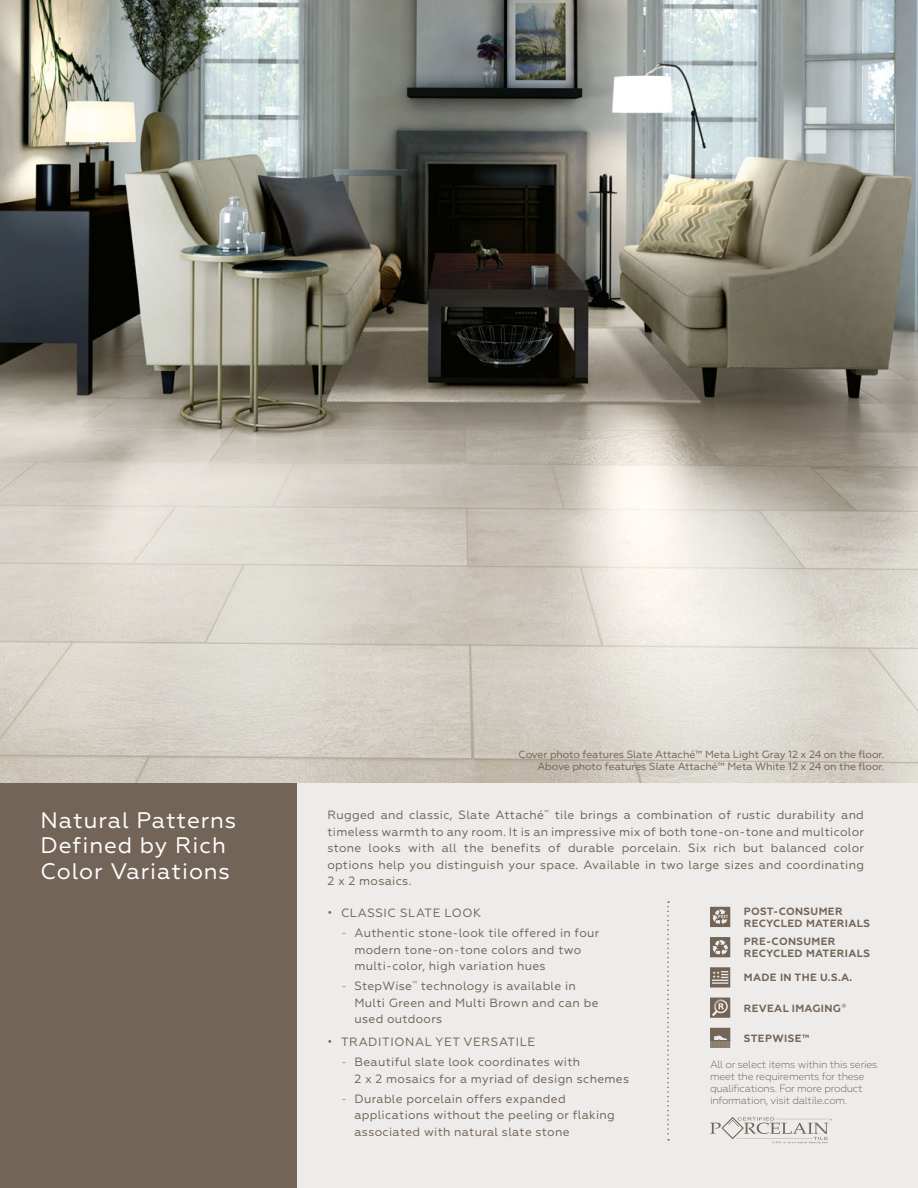
<style>
.page{position:relative;width:918px;height:1188px;background:#fff}
.page>*{position:absolute;margin:0;border:0;box-sizing:border-box;transform-origin:0 0}
.t1{font:22.5px/25.5px "Geometria";letter-spacing:.04em;color:#fff}
.t2{font:12px/16.5px "Geometria";letter-spacing:.025em;color:#726457}
.t3{font:12px "Geometria";letter-spacing:.05em;color:#726457}
.t4{font:300 10.5px/12px "Geometria";letter-spacing:-.025em;color:#726457}
.t5{font:10.5px/12px "Geometria";letter-spacing:-.01em;color:#726457;text-align:right}
.t6{font:700 10.5px/12px "Geometria";letter-spacing:.035em;color:#726457}
.s1{font-weight:300}
</style>
<div class="page">
<img style="left:0;top:0;width:918px;height:783px">
<div style="left:297px;top:783px;width:621px;height:405px;background:#eeecea"></div>
<div style="left:0;top:783px;width:297px;height:405px;background:#726457"></div>
<svg style="left:710px;top:907px;width:20px;height:20px"></svg>
<svg style="left:710px;top:937px;width:20px;height:20px"></svg>
<svg style="left:710px;top:967px;width:20px;height:21px"></svg>
<svg style="left:710px;top:998px;width:20px;height:20px"></svg>
<svg style="left:710px;top:1028px;width:21px;height:20px"></svg>
<svg style="left:667px;top:901px;width:2px;height:240px"></svg>
<svg style="left:710px;top:1117px;width:122px;height:27px"></svg>
<h1 class="t1" style="left:40px;top:807px;width:197px">Natural Patterns<br>Defined by Rich<br>Color Variations</h1>
<p class="t5" style="left:519px;top:748px;width:367px">Cover photo features Slate Attaché™ Meta Light Gray 12 x 24 on the floor.<br>Above photo features Slate Attaché™ Meta White 12 x 24 on the floor.</p>
<p class="t2" style="left:328px;top:807px;width:538px;text-align:justify">Rugged and classic, Slate Attaché<sup>™</sup> tile brings a combination of rustic durability and timeless warmth to any room. It is an impressive mix of both tone-on-tone and multicolor stone looks with all the benefits of durable porcelain. Six rich but balanced color options help you distinguish your space. Available in two large sizes and coordinating 2 x 2 mosaics.</p>
<p class="t6" style="left:744px;top:905px;width:128px">POST-CONSUMER<br>RECYCLED MATERIALS</p>
<p class="t6" style="left:744px;top:936px;width:128px">PRE-CONSUMER<br>RECYCLED MATERIALS</p>
<p class="t6" style="left:744px;top:972px;width:110px">MADE IN THE U.S.A.</p>
<p class="t6" style="left:744px;top:1002px;width:104px">REVEAL IMAGING<sup>®</sup></p>
<p class="t6" style="left:744px;top:1032px;width:67px">STEPWISE™</p>
<p class="t4" style="left:710px;top:1058px;width:169px">All or select items within this series meet the requirements for these qualifications. For more product information, visit daltile.com.</p>
<p class="t3" style="left:328px;top:906px;width:155px">• CLASSIC SLATE LOOK</p>
<p class="t2" style="left:355px;top:925px;width:246px;text-indent:-14px"><span class="s1">-</span> Authentic stone-look tile offered in four modern tone-on-tone colors and two multi-color, high variation hues</p>
<p class="t2" style="left:355px;top:978px;width:246px;text-indent:-13px"><span class="s1">-</span> StepWise<sup>™</sup> technology is available in<br>Multi Green and Multi Brown and can be used outdoors</p>
<p class="t3" style="left:328px;top:1035px;width:209px">• TRADITIONAL YET VERSATILE</p>
<p class="t2" style="left:355px;top:1054px;width:276px;text-indent:-14px"><span class="s1">-</span> Beautiful slate look coordinates with<br>2 x 2 mosaics for a myriad of design schemes</p>
<p class="t2" style="left:355px;top:1091px;width:262px;text-indent:-14px"><span class="s1">-</span> Durable porcelain offers expanded applications without the peeling or flaking associated with natural slate stone</p>
</div>
